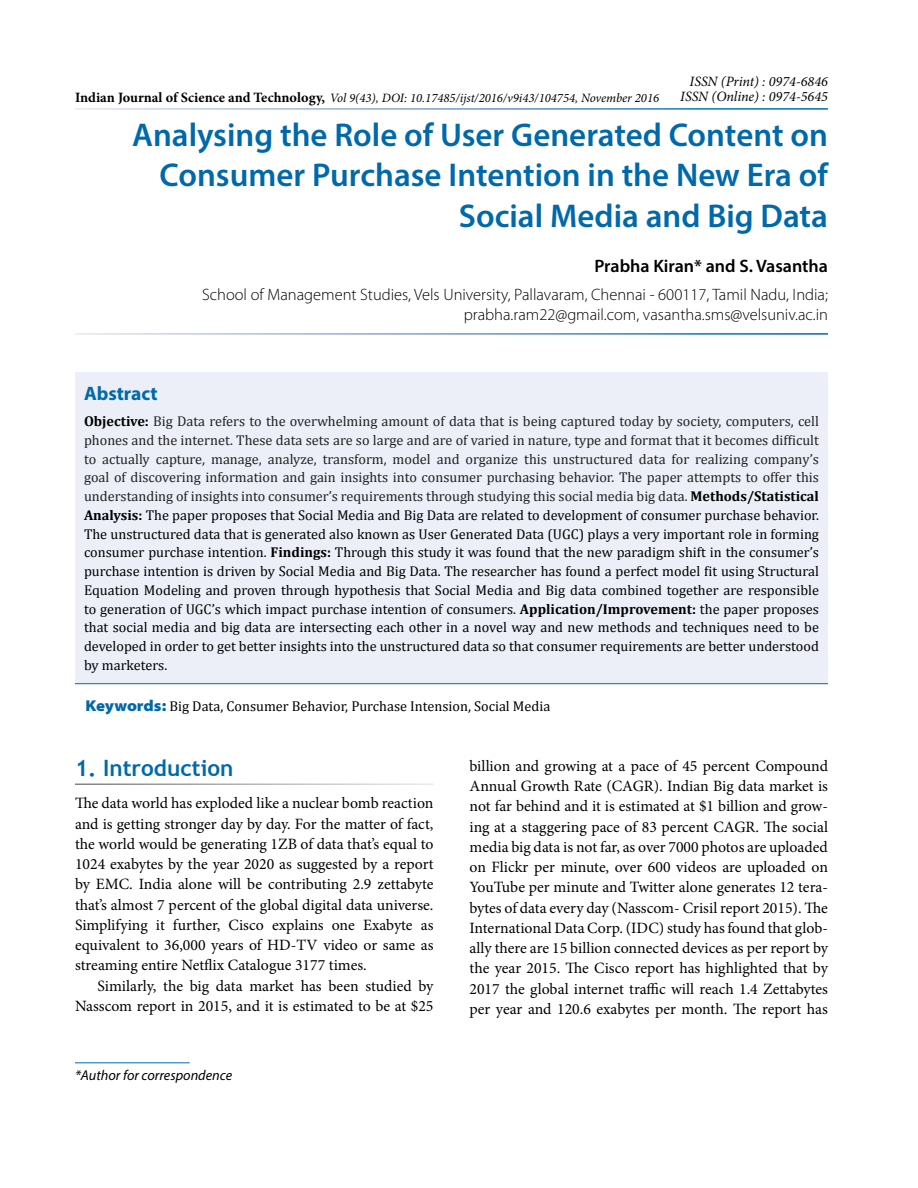
<style>
.page{position:relative;width:918px;height:1188px;background:#fff}
.page>*{position:absolute;margin:0;border:0;box-sizing:border-box;transform-origin:0 0}
.t1{font:600 33px/40.5px "Myriad Pro";color:#0069aa;text-align:right}
.t2{font:700 22.5px "Trebuchet MS";color:#0069aa}
.t3{font:700 19.5px "Myriad Pro";color:#0069aa}
.t4{font:600 18px "Myriad Pro";color:#000}
.t5{font:300 16.5px/19.5px "Myriad Pro";color:#000;text-align:right}
.t6{font:15.75px/20.2px "Minion Pro";color:#000;text-align:justify}
.t7{font:14.25px/18.8px "Cambria";color:#000;text-align:justify}
.t8{font:italic 14.25px/15px "Minion Pro";color:#000;text-align:right}
.t9{font:italic 14.25px "Myriad Pro";color:#000}
.t10{font:italic 12.75px "Minion Pro";color:#000}
.s1{font-weight:700;font-style:normal;font-size:14.25px}
.s2{font-weight:700}
.s3{color:#222}
.s4{font-family:"Myriad Pro";font-weight:900;font-stretch:semi-expanded;font-size:15.75px;color:#0069aa}
</style>
<div class="page">
<hr style="left:75px;top:1062px;width:115px;height:1px;background:#0069aa">
<div style="left:75px;top:372px;width:753px;height:311px;background:#eceff7"></div>
<hr style="left:75px;top:683px;width:753px;height:1px;background:#0069aa">
<p class="t8" style="left:680px;top:74px;width:149px">ISSN (Print) : 0974-6846<br>ISSN (Online) : 0974-5645</p>
<h1 class="t1" style="left:132px;top:113px;width:697px">Analysing the Role of User Generated Content on<br>Consumer Purchase Intention in the New Era of<br>Social Media and Big Data</h1>
<p class="t4" style="left:594px;top:254px;width:235px">Prabha Kiran* and S. Vasantha</p>
<p class="t5" style="left:202px;top:285px;width:627px">School of Management Studies, Vels University, Pallavaram, Chennai - 600117, Tamil Nadu, India; prabha.ram22@gmail.com, vasantha.sms@velsuniv.ac.in</p>
<p class="t10" style="left:75px;top:90px;width:586px"><span class="s1">Indian Journal of Science and Technology,</span> Vol 9(43), DOI: 10.17485/ijst/2016/v9i43/104754, November 2016</p>
<h3 class="t3" style="left:84px;top:381px;width:75px">Abstract</h3>
<p class="t7" style="left:84px;top:412px;width:737px"><span class="s2">Objective:</span> <span class="s3">Big Data refers to the overwhelming amount of data that is being captured today by society, computers, cell phones and the internet. These data sets are so large and are of varied in nature, type and format that it becomes difficult to actually capture, manage, analyze, transform, model and organize this unstructured data for realizing company’s goal of discovering information and gain insights into consumer purchasing behavior. The paper attempts to offer this understanding of insights into consumer’s requirements through studying this social media big data.</span> <span class="s2">Methods/Statistical Analysis:</span> The paper proposes that Social Media and Big Data are related to development of consumer purchase behavior.<br>The unstructured data that is generated also known as User Generated Data (UGC) plays a very important role in forming consumer purchase intention. <span class="s2">Findings:</span> Through this study it was found that the new paradigm shift in the consumer’s purchase intention is driven by Social Media and Big Data. The researcher has found a perfect model fit using Structural Equation Modeling and proven through hypothesis that Social Media and Big data combined together are responsible to generation of UGC’s which impact purchase intention of consumers. <span class="s2">Application/Improvement:</span> the paper proposes that social media and big data are intersecting each other in a novel way and new methods and techniques need to be developed in order to get better insights into the unstructured data so that consumer requirements are better understood by marketers.</p>
<p class="t7" style="left:86px;top:697px;width:466px"><span class="s4">Keywords:</span> Big Data, Consumer Behavior, Purchase Intension, Social Media</p>
<h2 class="t2" style="left:75px;top:754px;width:160px">1. Introduction</h2>
<p class="t6" style="left:75px;top:793px;width:360px">The data world has exploded like a nuclear bomb reaction and is getting stronger day by day. For the matter of fact, the world would be generating 1ZB of data that’s equal to 1024 exabytes by the year 2020 as suggested by a report by EMC. India alone will be contributing 2.9 zettabyte that’s almost 7 percent of the global digital data universe.<br>Simplifying it further, Cisco explains one Exabyte as equivalent to 36,000 years of HD-TV video or same as streaming entire Netflix Catalogue 3177 times.</p>
<p class="t6" style="left:75px;top:975px;width:360px;text-align:right">Similarly, the big data market has been studied by<br>Nasscom report in 2015, and it is estimated to be at $25</p>
<p class="t9" style="left:75px;top:1066px;width:159px">*Author for correspondence</p>
<p class="t6" style="left:470px;top:756px;width:360px">billion and growing at a pace of 45 percent Compound Annual Growth Rate (CAGR). Indian Big data market is not far behind and it is estimated at $1 billion and grow&shy;ing at a staggering pace of 83 percent CAGR. The social media big data is not far, as over 7000 photos are uploaded on Flickr per minute, over 600 videos are uploaded on YouTube per minute and Twitter alone generates 12 tera&shy;bytes of data every day (Nasscom- Crisil report 2015). The International Data Corp. (IDC) study has found that glob&shy;ally there are 15 billion connected devices as per report by the year 2015. The Cisco report has highlighted that by 2017 the global internet traffic will reach 1.4 Zettabytes per year and 120.6 exabytes per month. The report has</p>
</div>
